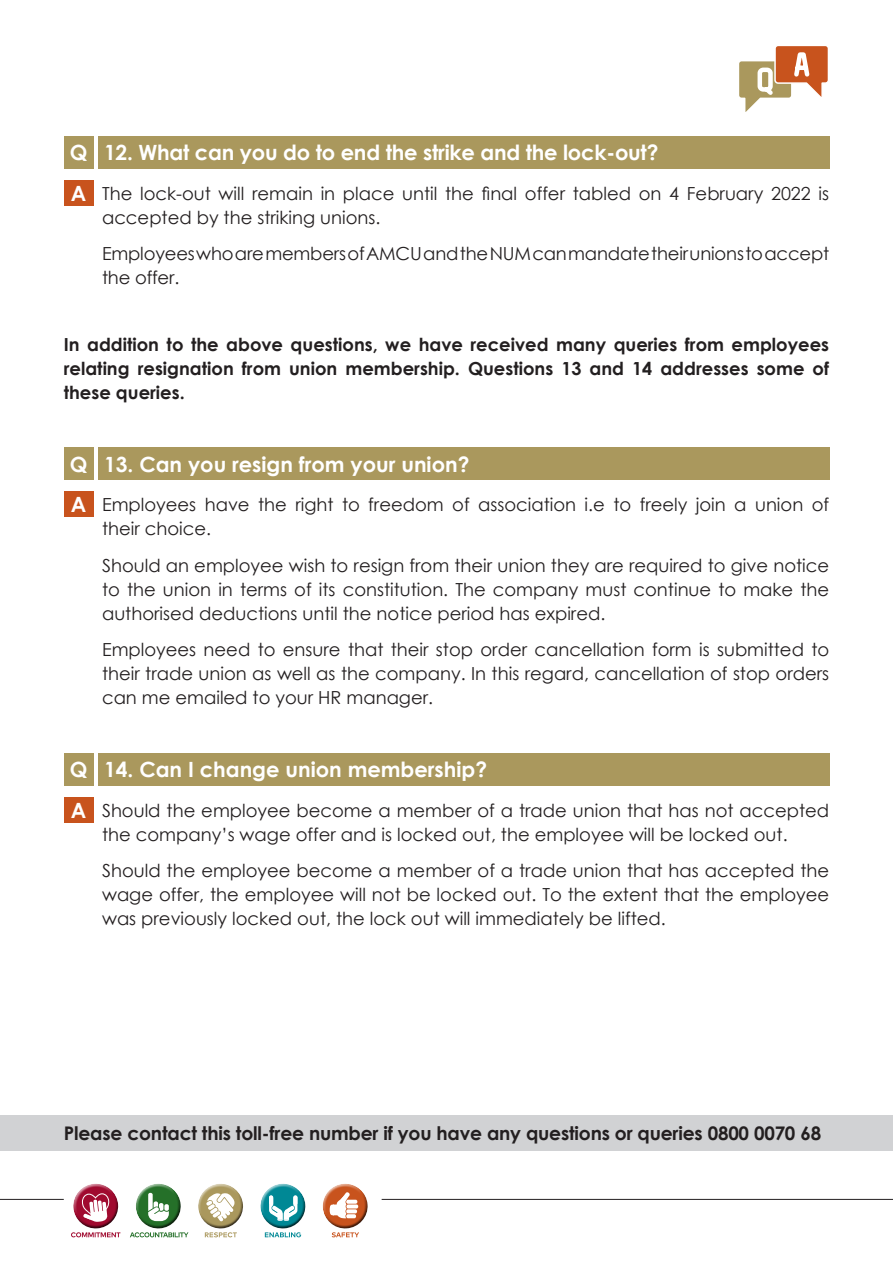
<style>
.page{position:relative;width:893px;height:1263px;background:#fff}
.page>*{position:absolute;margin:0;border:0;box-sizing:border-box;transform-origin:0 0}
.t1{font:700 21px "Century Gothic";color:#fff}
.t2{font:700 18.75px "Century Gothic";letter-spacing:-.01em;color:#231f20}
.t3{font:18px/24px "Century Gothic";color:#231f20}
.t4{font:700 18px/24px "Century Gothic";color:#231f20;text-align:justify}
</style>
<div class="page">
<div style="left:64px;top:136px;width:30px;height:33px;background:#aa985d"></div>
<div style="left:98px;top:136px;width:731px;height:33px;background:#aa985d"></div>
<div style="left:64px;top:180px;width:30px;height:26px;background:#c8531d"></div>
<div style="left:64px;top:447px;width:30px;height:33px;background:#aa985d"></div>
<div style="left:98px;top:447px;width:731px;height:33px;background:#aa985d"></div>
<div style="left:64px;top:491px;width:30px;height:26px;background:#c8531d"></div>
<div style="left:64px;top:753px;width:30px;height:33px;background:#aa985d"></div>
<div style="left:98px;top:753px;width:731px;height:33px;background:#aa985d"></div>
<div style="left:64px;top:797px;width:30px;height:25px;background:#c8531d"></div>
<hr style="left:382px;top:1199px;width:511px;height:1px;background:#231f20">
<hr style="left:0;top:1199px;width:64px;height:1px;background:#231f20">
<svg style="left:71px;top:1183px;width:49px;height:54px"></svg>
<svg style="left:130px;top:1183px;width:58px;height:54px"></svg>
<svg style="left:198px;top:1184px;width:45px;height:53px"></svg>
<svg style="left:260px;top:1183px;width:46px;height:54px"></svg>
<svg style="left:322px;top:1183px;width:46px;height:54px"></svg>
<svg style="left:739px;top:46px;width:89px;height:66px"></svg>
<div style="left:0;top:1115px;width:893px;height:35px;background:#d1d2d4"></div>
<p class="t1" style="left:70px;top:137px;width:19px">Q</p>
<p class="t1" style="left:104px;top:137px;width:556px">12. What can you do to end the strike and the lock-out?</p>
<p class="t1" style="left:71px;top:177px;width:17px">A</p>
<p class="t3" style="left:102px;top:181px;width:729px">The lock-out will remain in place until the final offer tabled on 4 February 2022 is accepted by the striking unions.</p>
<p class="t3" style="left:102px;top:242px;width:729px">Employees who are members of AMCU and the NUM can mandate their unions to accept the offer.</p>
<p class="t4" style="left:64px;top:332px;width:767px">In addition to the above questions, we have received many queries from employees relating resignation from union membership. Questions 13 and 14 addresses some of these queries.</p>
<p class="t1" style="left:70px;top:448px;width:19px">Q</p>
<p class="t1" style="left:104px;top:448px;width:367px">13. Can you resign from your union?</p>
<p class="t1" style="left:71px;top:488px;width:17px">A</p>
<p class="t3" style="left:102px;top:492px;width:729px">Employees have the right to freedom of association i.e to freely join a union of their choice.</p>
<p class="t3" style="left:102px;top:553px;width:729px;text-align:justify">Should an employee wish to resign from their union they are required to give notice to the union in terms of its constitution. The company must continue to make the authorised deductions until the notice period has expired.</p>
<p class="t3" style="left:102px;top:638px;width:729px;text-align:justify">Employees need to ensure that their stop order cancellation form is submitted to their trade union as well as the company. In this regard, cancellation of stop orders can me emailed to your HR manager.</p>
<p class="t1" style="left:70px;top:754px;width:19px">Q</p>
<p class="t1" style="left:104px;top:754px;width:385px">14. Can I change union membership?</p>
<p class="t1" style="left:71px;top:794px;width:17px">A</p>
<p class="t3" style="left:102px;top:798px;width:729px">Should the employee become a member of a trade union that has not accepted the company’s wage offer and is locked out, the employee will be locked out.</p>
<p class="t3" style="left:102px;top:858px;width:729px;text-align:justify">Should the employee become a member of a trade union that has accepted the wage offer, the employee will not be locked out. To the extent that the employee was previously locked out, the lock out will immediately be lifted.</p>
<p class="t2" style="left:64px;top:1118px;width:759px">Please contact this toll-free number if you have any questions or queries 0800 0070 68</p>
</div>
